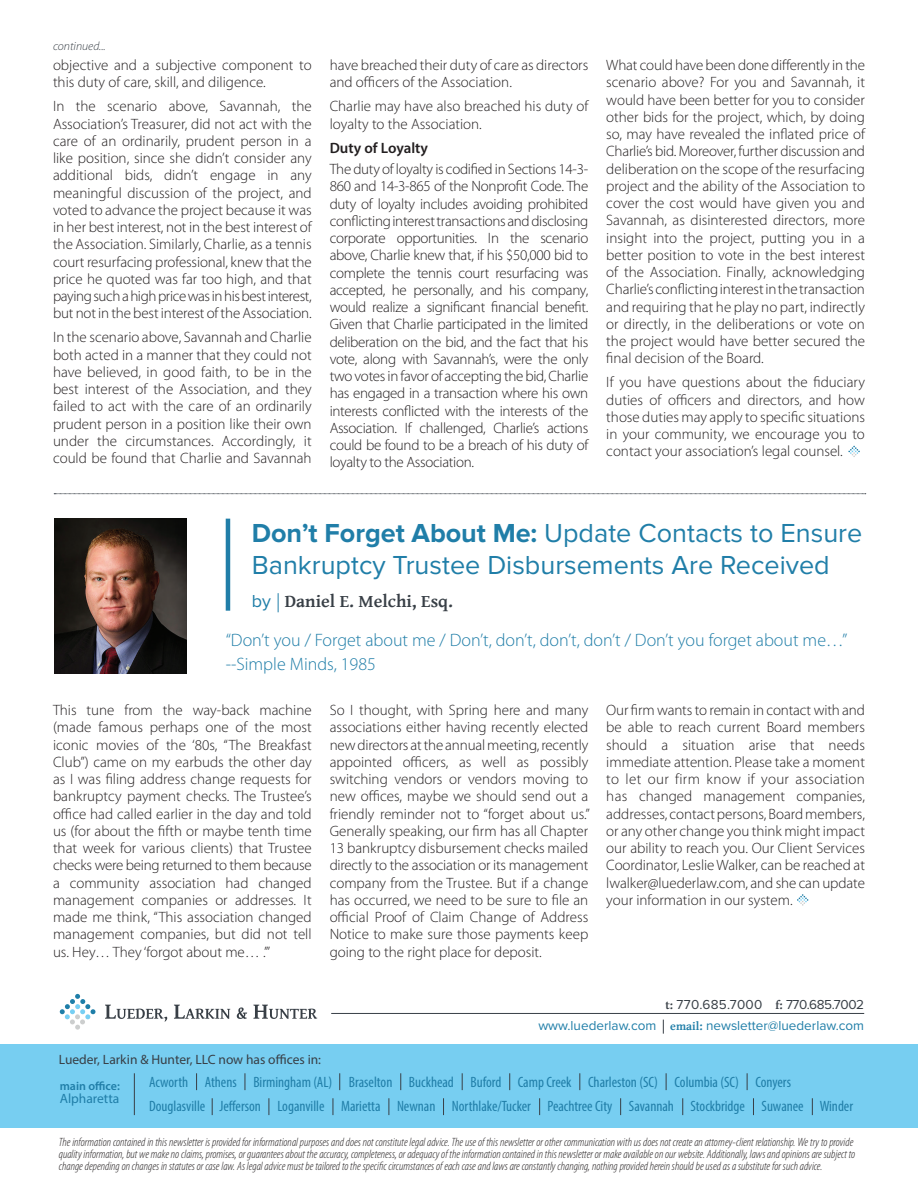
<style>
.page{position:relative;width:918px;height:1188px;background:#fff}
.page>*{position:absolute;margin:0;border:0;box-sizing:border-box;transform-origin:0 0}
.t1{font:27px/32.4px "Proxima Nova";color:#207ea8}
.t2{font:300 18px "Myriad Pro";color:#207ea8}
.t3{font:700 18px "Gentium Basic";color:#383f46}
.t4{font:300 15px/17.2px "Myriad Pro";color:#231f20;text-align:justify}
.t5{font:condensed 15px/24px "Myriad Pro";color:#207ea8}
.t6{font:600 15px "Myriad Pro";color:#231f20}
.t7{font:13.5px "Proxima Nova";color:#207ea8}
.t8{font:13.5px "Myriad Pro";color:#383f46}
.t9{font:13.5px "Proxima Nova";color:#383f46}
.t10{font:13.5px "Myriad Pro";color:#207ea8}
.t11{font:italic 300 condensed 12px/12px "Myriad Pro";color:#231f20}
.t12{font:italic 300 12px "Myriad Pro";color:#383f46}
.t13{font:600 12px "Myriad Pro";color:#207ea8}
.s1{font-weight:700}
.s2{font-family:"Proxima Nova";font-weight:400;color:#207ea8}
.s3{font-family:"Gentium Basic";font-weight:700;font-size:12px}
</style>
<div class="page">
<hr style="left:917px;top:0;width:1px;height:480px;background:#383f46">
<svg style="left:105px;top:1005px;width:62px;height:17px"></svg>
<svg style="left:174px;top:1005px;width:56px;height:14px"></svg>
<svg style="left:237px;top:1007px;width:10px;height:12px"></svg>
<svg style="left:253px;top:1005px;width:64px;height:14px"></svg>
<svg style="left:60px;top:994px;width:36px;height:36px"></svg>
<svg style="left:848px;top:446px;width:12px;height:11px"></svg>
<hr style="left:331px;top:1013px;width:533px;height:1px;background:#383f46">
<svg style="left:663px;top:1020px;width:1px;height:14px"></svg>
<div style="left:0;top:1044px;width:918px;height:84px;background:#77cef1"></div>
<svg style="left:196px;top:1073px;width:1px;height:17px"></svg>
<svg style="left:212px;top:1098px;width:1px;height:17px"></svg>
<svg style="left:269px;top:1098px;width:1px;height:17px"></svg>
<svg style="left:333px;top:1098px;width:1px;height:17px"></svg>
<svg style="left:389px;top:1098px;width:1px;height:17px"></svg>
<svg style="left:443px;top:1098px;width:1px;height:17px"></svg>
<svg style="left:539px;top:1098px;width:1px;height:17px"></svg>
<svg style="left:620px;top:1098px;width:1px;height:17px"></svg>
<svg style="left:682px;top:1098px;width:1px;height:17px"></svg>
<svg style="left:753px;top:1098px;width:1px;height:17px"></svg>
<svg style="left:812px;top:1098px;width:1px;height:17px"></svg>
<svg style="left:245px;top:1073px;width:1px;height:17px"></svg>
<svg style="left:339px;top:1073px;width:1px;height:17px"></svg>
<svg style="left:401px;top:1073px;width:1px;height:17px"></svg>
<svg style="left:462px;top:1073px;width:1px;height:17px"></svg>
<svg style="left:509px;top:1073px;width:1px;height:17px"></svg>
<svg style="left:580px;top:1073px;width:1px;height:17px"></svg>
<svg style="left:666px;top:1073px;width:1px;height:17px"></svg>
<svg style="left:747px;top:1073px;width:1px;height:17px"></svg>
<hr style="left:134px;top:1073px;width:1px;height:42px;background:#383f46">
<hr style="left:226px;top:519px;width:4px;height:92px;background:#207ea8">
<svg style="left:278px;top:593px;width:1px;height:19px"></svg>
<img style="left:54px;top:519px;width:133px;height:154px">
<svg style="left:54px;top:493px;width:812px;height:1px"></svg>
<svg style="left:797px;top:894px;width:11px;height:12px"></svg>
<p class="t12" style="left:53px;top:38px;width:54px">continued...</p>
<p class="t4" style="left:53px;top:56px;width:260px">objective and a subjective component to this duty of care, skill, and diligence.</p>
<p class="t4" style="left:53px;top:98px;width:260px">In the scenario above, Savannah, the Association’s Treasurer, did not act with the care of an ordinarily, prudent person in a like position, since she didn’t consider any additional bids, didn’t engage in any meaningful discussion of the project, and voted to advance the project because it was in her best interest, not in the best interest of the Association. Similarly, Charlie, as a tennis court resurfacing professional, knew that the price he quoted was far too high, and that paying such a high price was in his best interest, but not in the best interest of the Association.</p>
<p class="t4" style="left:53px;top:329px;width:260px">In the scenario above, Savannah and Charlie both acted in a manner that they could not have believed, in good faith, to be in the best interest of the Association, and they failed to act with the care of an ordinarily prudent person in a position like their own under the circumstances. Accordingly, it could be found that Charlie and Savannah</p>
<p class="t4" style="left:330px;top:56px;width:260px">have breached their duty of care as directors and officers of the Association.</p>
<p class="t4" style="left:330px;top:98px;width:260px">Charlie may have also breached his duty of loyalty to the Association.</p>
<p class="t6" style="left:330px;top:138px;width:100px">Duty of Loyalty</p>
<p class="t4" style="left:330px;top:160px;width:260px">The duty of loyalty is codified in Sections 14-3- 860 and 14-3-865 of the Nonprofit Code. The duty of loyalty includes avoiding prohibited conflicting interest transactions and disclosing corporate opportunities. In the scenario above, Charlie knew that, if his $50,000 bid to complete the tennis court resurfacing was accepted, he personally, and his company, would realize a significant financial benefit.<br>Given that Charlie participated in the limited deliberation on the bid, and the fact that his vote, along with Savannah’s, were the only two votes in favor of accepting the bid, Charlie has engaged in a transaction where his own interests conflicted with the interests of the Association. If challenged, Charlie’s actions could be found to be a breach of his duty of loyalty to the Association.</p>
<p class="t4" style="left:606px;top:56px;width:260px">What could have been done differently in the scenario above? For you and Savannah, it would have been better for you to consider other bids for the project, which, by doing so, may have revealed the inflated price of Charlie’s bid. Moreover, further discussion and deliberation on the scope of the resurfacing project and the ability of the Association to cover the cost would have given you and Savannah, as disinterested directors, more insight into the project, putting you in a better position to vote in the best interest of the Association. Finally, acknowledging Charlie’s conflicting interest in the transaction and requiring that he play no part, indirectly or directly, in the deliberations or vote on the project would have better secured the final decision of the Board.</p>
<p class="t4" style="left:606px;top:374px;width:260px">If you have questions about the fiduciary duties of officers and directors, and how those duties may apply to specific situations in your community, we encourage you to contact your association’s legal counsel.</p>
<p class="t1" style="left:252px;top:518px;width:612px"><span class="s1">Don’t Forget About Me:</span> Update Contacts to Ensure<br>Bankruptcy Trustee Disbursements Are Received</p>
<p class="t3" style="left:252px;top:588px;width:203px"><span class="s2">by</span> Daniel E. Melchi, Esq.</p>
<p class="t2" style="left:226px;top:629px;width:623px">“Don’t you / Forget about me / Don’t, don’t, don’t, don’t / Don’t you forget about me…”</p>
<p class="t2" style="left:226px;top:653px;width:152px">--Simple Minds, 1985</p>
<p class="t4" style="left:53px;top:701px;width:260px">This tune from the way-back machine (made famous perhaps one of the most iconic movies of the ‘80s, “The Breakfast Club”) came on my earbuds the other day as I was filing address change requests for bankruptcy payment checks. The Trustee’s office had called earlier in the day and told us (for about the fifth or maybe tenth time that week for various clients) that Trustee checks were being returned to them because a community association had changed management companies or addresses. It made me think, “This association changed management companies, but did not tell us. Hey… They ‘forgot about me… .’”</p>
<p class="t4" style="left:330px;top:701px;width:262px">So I thought, with Spring here and many associations either having recently elected new directors at the annual meeting, recently appointed officers, as well as possibly switching vendors or vendors moving to new offices, maybe we should send out a friendly reminder not to “forget about us.” Generally speaking, our firm has all Chapter 13 bankruptcy disbursement checks mailed directly to the association or its management company from the Trustee. But if a change has occurred, we need to be sure to file an official Proof of Claim Change of Address Notice to make sure those payments keep going to the right place for deposit.</p>
<p class="t4" style="left:606px;top:701px;width:260px">Our firm wants to remain in contact with and be able to reach current Board members should a situation arise that needs immediate attention. Please take a moment to let our firm know if your association has changed management companies, addresses, contact persons, Board members, or any other change you think might impact our ability to reach you. Our Client Services Coordinator, Leslie Walker, can be reached at lwalker@luederlaw.com, and she can update your information in our system.</p>
<p class="t9" style="left:666px;top:998px;width:200px"><span class="s3">t:</span> 770.685.7000 <span class="s3">f:</span> 770.685.7002</p>
<p class="t7" style="left:538px;top:1019px;width:327px">www.luederlaw.com <span class="s3">email:</span> newsletter@luederlaw.com</p>
<p class="t8" style="left:59px;top:1052px;width:264px">Lueder, Larkin &amp; Hunter, LLC now has offices in:</p>
<p class="t13" style="left:60px;top:1078px;width:62px">main office:</p>
<p class="t10" style="left:60px;top:1090px;width:61px">Alpharetta</p>
<p class="t5" style="left:149px;top:1070px;width:706px">Acworth Athens Birmingham (AL) Braselton Buckhead Buford Camp Creek Charleston (SC) Columbia (SC) Conyers<br>Douglasville Jefferson Loganville Marietta Newnan Northlake/Tucker Peachtree City Savannah Stockbridge Suwanee Winder</p>
<p class="t11" style="left:59px;top:1136px;width:798px">The information contained in this newsletter is provided for informational purposes and does not constitute legal advice. The use of this newsletter or other communication with us does not create an attorney-client relationship. We try to provide quality information, but we make no claims, promises, or guarantees about the accuracy, completeness, or adequacy of the information contained in this newsletter or make available on our website. Additionally, laws and opinions are subject to change depending on changes in statutes or case law. As legal advice must be tailored to the specific circumstances of each case and laws are constantly changing, nothing provided herein should be used as a substitute for such advice.</p>
</div>
